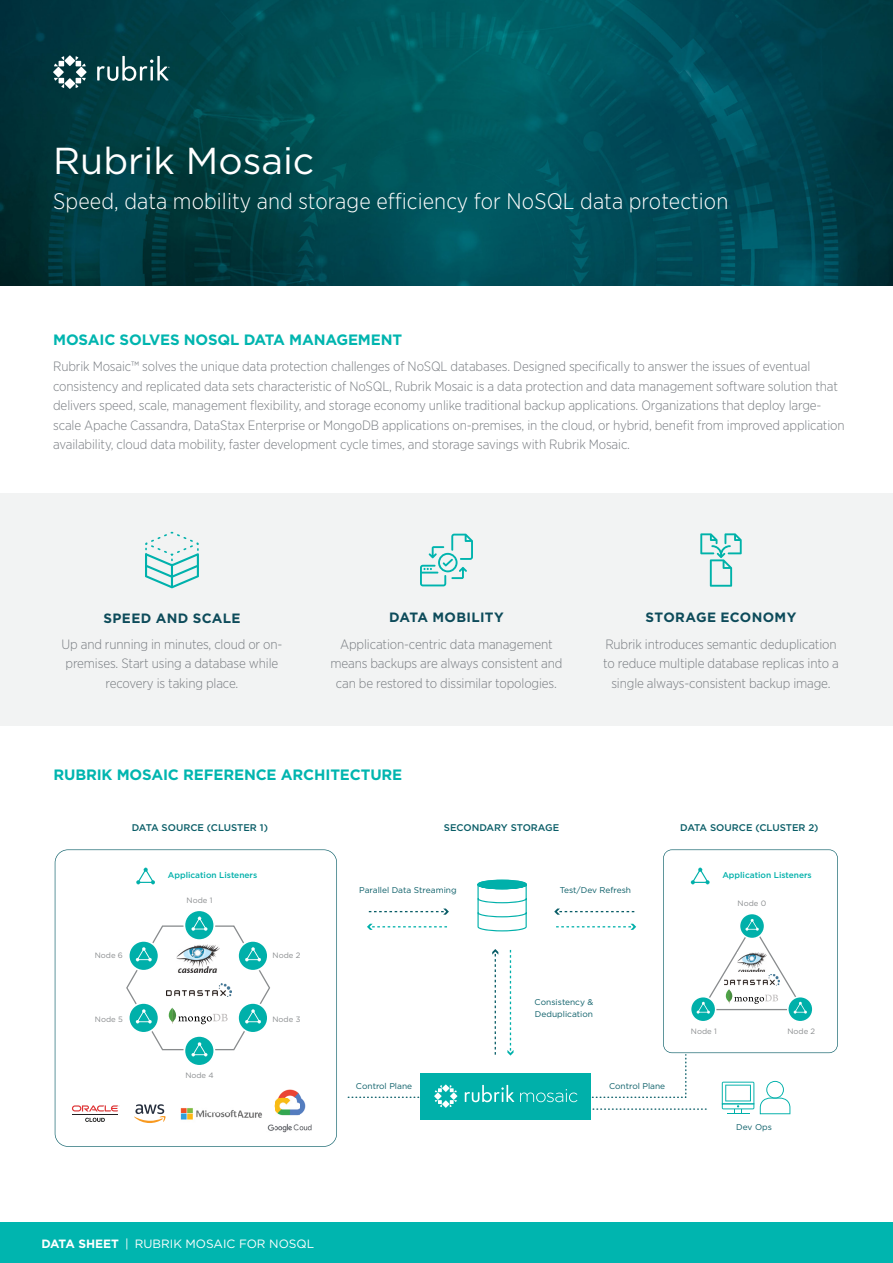
<style>
.page{position:relative;width:893px;height:1263px;background:#fff}
.page>*{position:absolute;margin:0;border:0;box-sizing:border-box;transform-origin:0 0}
.t1{font:37.5px "Gotham";color:#fff}
.t2{font:300 22.5px "Gotham Narrow";letter-spacing:.005em;color:#fff}
.t3{font:700 15px "Gotham";letter-spacing:-.01em;color:#00b5af}
.t4{font:300 13.5px/19.5px "Gotham Narrow";letter-spacing:-.01em;color:#797d82;text-align:center}
.t5{font:700 13.5px "Gotham";letter-spacing:.025em;color:#0d4b5a}
.t6{font:12px "Gotham";color:#fff}
.t7{font:500 9.75px "Gotham";color:#095d67}
.t8{font:8.4px/11.4px "Gotham";color:#095d67}
.t9{font:500 8.4px "Gotham";color:#00b0aa}
.t10{font:7.8px "Gotham";color:#888b8d}
.s1{font-weight:700}
</style>
<div class="page">
<div style="left:0;top:1222px;width:893px;height:41px;background:#00b5af"></div>
<img style="left:0;top:0;width:893px;height:286px">
<div style="left:0;top:493px;width:893px;height:233px;background:#f2f3f3"></div>
<svg style="left:145px;top:532px;width:54px;height:56px"></svg>
<svg style="left:420px;top:534px;width:53px;height:52px"></svg>
<svg style="left:700px;top:533px;width:42px;height:54px"></svg>
<svg style="left:348px;top:1096px;width:71px;height:2px"></svg>
<svg style="left:55px;top:849px;width:282px;height:298px"></svg>
<svg style="left:369px;top:908px;width:80px;height:7px"></svg>
<svg style="left:367px;top:924px;width:80px;height:6px"></svg>
<svg style="left:136px;top:868px;width:19px;height:16px"></svg>
<div style="left:421px;top:1073px;width:170px;height:46px;background:#00b0aa"></div>
<svg style="left:434px;top:1084px;width:23px;height:24px"></svg>
<img style="left:261px;top:1079px;width:38px;height:19px">
<img style="left:299px;top:1079px;width:20px;height:38px">
<img style="left:274px;top:1098px;width:25px;height:19px">
<img style="left:261px;top:1117px;width:58px;height:20px">
<img style="left:170px;top:1096px;width:104px;height:35px">
<svg style="left:85px;top:1118px;width:20px;height:4px"></svg>
<svg style="left:72px;top:1105px;width:48px;height:6px"></svg>
<hr style="left:72px;top:1114px;width:46px;height:1px;background:#221f21">
<svg style="left:126px;top:909px;width:144px;height:158px"></svg>
<svg style="left:465px;top:849px;width:373px;height:265px"></svg>
<svg style="left:64px;top:55px;width:11px;height:11px"></svg>
<svg style="left:64px;top:78px;width:11px;height:11px"></svg>
<svg style="left:76px;top:67px;width:11px;height:10px"></svg>
<svg style="left:54px;top:56px;width:10px;height:10px"></svg>
<svg style="left:76px;top:78px;width:10px;height:10px"></svg>
<svg style="left:54px;top:78px;width:10px;height:10px"></svg>
<svg style="left:76px;top:56px;width:10px;height:10px"></svg>
<svg style="left:53px;top:67px;width:11px;height:10px"></svg>
<svg style="left:97px;top:56px;width:73px;height:25px"></svg>
<h1 class="t1" style="left:53px;top:137px;width:263px">Rubrik Mosaic</h1>
<h2 class="t2" style="left:53px;top:188px;width:677px">Speed, data mobility and storage efficiency for NoSQL data protection</h2>
<p class="t3" style="left:53px;top:330px;width:350px">MOSAIC SOLVES NOSQL DATA MANAGEMENT</p>
<p class="t4" style="left:53px;top:356px;width:793px;text-align:left">Rubrik Mosaic™ solves the unique data protection challenges of NoSQL databases. Designed specifically to answer the issues of eventual consistency and replicated data sets characteristic of NoSQL, Rubrik Mosaic is a data protection and data management software solution that delivers speed, scale, management flexibility, and storage economy unlike traditional backup applications. Organizations that deploy large&shy;scale Apache Cassandra, DataStax Enterprise or MongoDB applications on-premises, in the cloud, or hybrid, benefit from improved application availability, cloud data mobility, faster development cycle times, and storage savings with Rubrik Mosaic.</p>
<p class="t5" style="left:103px;top:609px;width:139px">SPEED AND SCALE</p>
<p class="t4" style="left:62px;top:634px;width:222px">Up and running in minutes, cloud or on&shy;premises. Start using a database while recovery is taking place.</p>
<p class="t5" style="left:389px;top:609px;width:116px">DATA MOBILITY</p>
<p class="t4" style="left:330px;top:634px;width:234px">Application-centric data management means backups are always consistent and can be restored to dissimilar topologies.</p>
<p class="t3" style="left:53px;top:765px;width:350px">RUBRIK MOSAIC REFERENCE ARCHITECTURE</p>
<p class="t5" style="left:646px;top:609px;width:152px">STORAGE ECONOMY</p>
<p class="t4" style="left:603px;top:634px;width:237px">Rubrik introduces semantic deduplication to reduce multiple database replicas into a single always-consistent backup image.</p>
<p class="t7" style="left:132px;top:821px;width:138px">DATA SOURCE (CLUSTER 1)</p>
<p class="t7" style="left:444px;top:821px;width:117px">SECONDARY STORAGE</p>
<p class="t7" style="left:680px;top:821px;width:140px">DATA SOURCE (CLUSTER 2)</p>
<p class="t9" style="left:168px;top:870px;width:91px">Application Listeners</p>
<p class="t9" style="left:722px;top:870px;width:91px">Application Listeners</p>
<p class="t10" style="left:187px;top:895px;width:27px">Node 1</p>
<p class="t10" style="left:95px;top:950px;width:30px">Node 6</p>
<p class="t10" style="left:273px;top:950px;width:29px">Node 2</p>
<p class="t10" style="left:95px;top:1014px;width:29px">Node 5</p>
<p class="t10" style="left:272px;top:1014px;width:29px">Node 3</p>
<p class="t10" style="left:185px;top:1070px;width:30px">Node 4</p>
<p class="t8" style="left:359px;top:884px;width:99px">Parallel Data Streaming</p>
<p class="t8" style="left:560px;top:884px;width:73px">Test/Dev Refresh</p>
<p class="t10" style="left:738px;top:898px;width:30px">Node 0</p>
<p class="t8" style="left:535px;top:996px;width:60px">Consistency &amp;<br>Deduplication</p>
<p class="t8" style="left:356px;top:1080px;width:58px">Control Plane</p>
<p class="t8" style="left:609px;top:1080px;width:58px">Control Plane</p>
<p class="t10" style="left:691px;top:1026px;width:27px">Node 1</p>
<p class="t10" style="left:787px;top:1026px;width:29px">Node 2</p>
<p class="t8" style="left:736px;top:1121px;width:37px">Dev Ops</p>
<p class="t6" style="left:41px;top:1236px;width:274px"><span class="s1">DATA SHEET</span> | RUBRIK MOSAIC FOR NOSQL</p>
</div>
